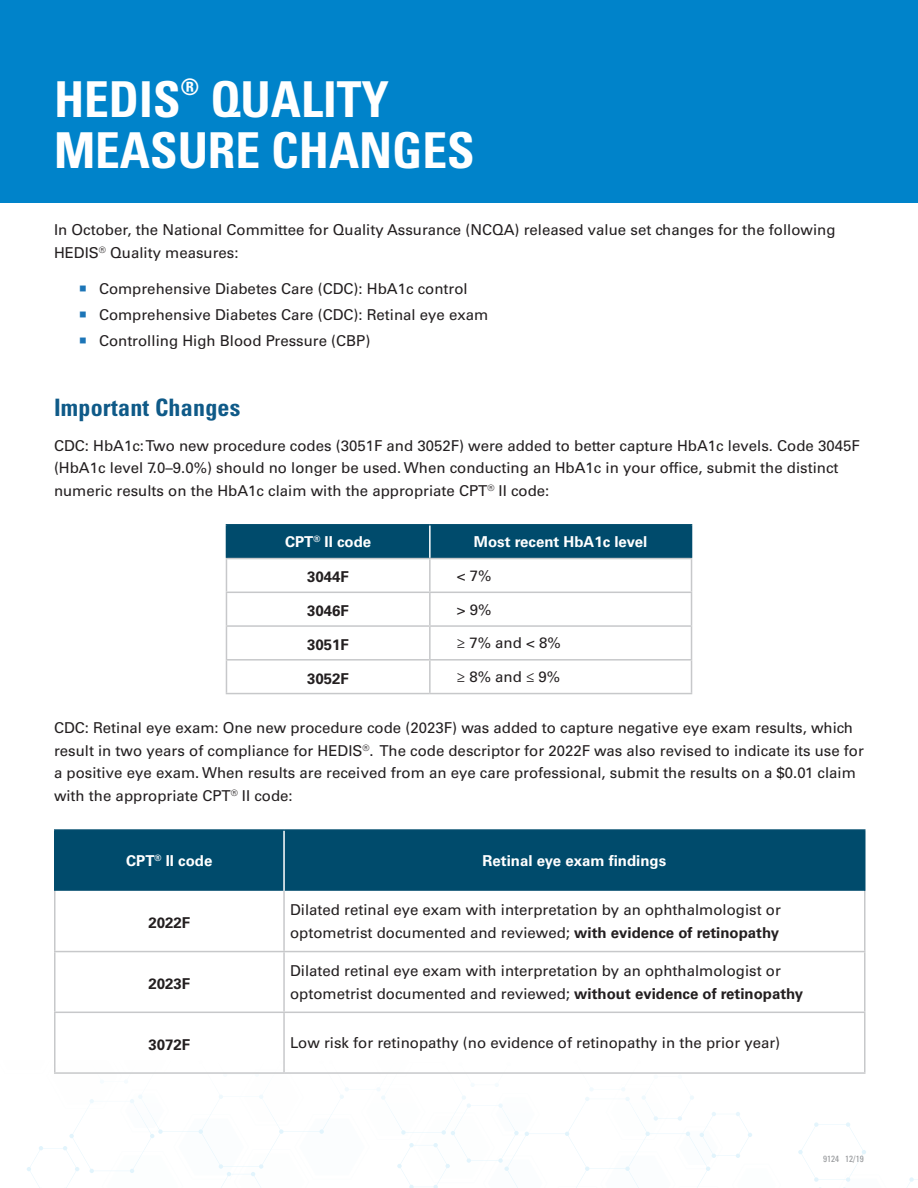
<style>
.page{position:relative;width:918px;height:1188px;background:#fff}
.page>*{position:absolute;margin:0;border:0;box-sizing:border-box;transform-origin:0 0}
.Heading_3{font:700 condensed 49.5px "Univers LT Std";color:#fff}
.Heading_2{font:700 condensed 24px "Univers LT Std";letter-spacing:.01em;color:#0f5a88}
.t1{font:15px/22.5px "Univers LT Std";color:#231f20}
.Table_Header_Labels{font:700 15px "Univers LT Std";color:#fff}
.Table_Body_Labels{font:700 15px "Univers LT Std";color:#231f20}
.MPI_text{font:condensed 9px "Univers LT Std";color:#939598}
.s1{color:#1c75b7}
.s2{font-weight:700}
</style>
<div class="page">
<svg style="left:27px;top:1084px;width:725px;height:104px"></svg>
<svg style="left:798px;top:1122px;width:120px;height:66px"></svg>
<div style="left:0;top:0;width:918px;height:202px;background:#0083ca"></div>
<div style="left:227px;top:526px;width:464px;height:32px;background:#004b6c"></div>
<hr style="left:226px;top:558px;width:204px;height:1px;background:#c7c8ca">
<hr style="left:226px;top:559px;width:1px;height:33px;background:#c7c8ca">
<hr style="left:430px;top:558px;width:262px;height:1px;background:#c7c8ca">
<hr style="left:429px;top:559px;width:2px;height:33px;background:#c7c8ca">
<hr style="left:691px;top:559px;width:1px;height:33px;background:#c7c8ca">
<hr style="left:226px;top:592px;width:204px;height:1px;background:#c7c8ca">
<hr style="left:226px;top:593px;width:1px;height:32px;background:#c7c8ca">
<hr style="left:430px;top:592px;width:262px;height:1px;background:#c7c8ca">
<hr style="left:429px;top:593px;width:2px;height:32px;background:#c7c8ca">
<hr style="left:691px;top:593px;width:1px;height:32px;background:#c7c8ca">
<hr style="left:226px;top:625px;width:204px;height:2px;background:#c7c8ca">
<hr style="left:226px;top:627px;width:1px;height:32px;background:#c7c8ca">
<hr style="left:430px;top:625px;width:262px;height:2px;background:#c7c8ca">
<hr style="left:429px;top:627px;width:2px;height:32px;background:#c7c8ca">
<hr style="left:691px;top:627px;width:1px;height:32px;background:#c7c8ca">
<hr style="left:226px;top:659px;width:204px;height:2px;background:#c7c8ca">
<hr style="left:226px;top:661px;width:1px;height:32px;background:#c7c8ca">
<hr style="left:430px;top:659px;width:262px;height:2px;background:#c7c8ca">
<hr style="left:429px;top:661px;width:2px;height:32px;background:#c7c8ca">
<hr style="left:691px;top:661px;width:1px;height:32px;background:#c7c8ca">
<hr style="left:226px;top:693px;width:204px;height:1px;background:#c7c8ca">
<hr style="left:430px;top:693px;width:262px;height:1px;background:#c7c8ca">
<hr style="left:226px;top:524px;width:204px;height:2px;background:#004b6c">
<hr style="left:226px;top:526px;width:1px;height:32px;background:#004b6c">
<hr style="left:430px;top:524px;width:262px;height:2px;background:#004b6c">
<hr style="left:691px;top:526px;width:1px;height:32px;background:#004b6c">
<hr style="left:429px;top:526px;width:2px;height:32px;background:#fff">
<div style="left:56px;top:831px;width:808px;height:60px;background:#004b6c"></div>
<hr style="left:54px;top:891px;width:2px;height:60px;background:#c7c8ca">
<hr style="left:283px;top:891px;width:2px;height:60px;background:#c7c8ca">
<hr style="left:864px;top:891px;width:2px;height:60px;background:#c7c8ca">
<hr style="left:54px;top:951px;width:230px;height:1px;background:#c7c8ca">
<hr style="left:54px;top:952px;width:2px;height:60px;background:#c7c8ca">
<hr style="left:284px;top:951px;width:582px;height:1px;background:#c7c8ca">
<hr style="left:283px;top:952px;width:2px;height:60px;background:#c7c8ca">
<hr style="left:864px;top:952px;width:2px;height:60px;background:#c7c8ca">
<hr style="left:54px;top:1012px;width:230px;height:1px;background:#c7c8ca">
<hr style="left:54px;top:1013px;width:2px;height:59px;background:#c7c8ca">
<hr style="left:284px;top:1012px;width:582px;height:1px;background:#c7c8ca">
<hr style="left:283px;top:1013px;width:2px;height:59px;background:#c7c8ca">
<hr style="left:864px;top:1013px;width:2px;height:59px;background:#c7c8ca">
<hr style="left:54px;top:1072px;width:230px;height:2px;background:#c7c8ca">
<hr style="left:284px;top:1072px;width:582px;height:2px;background:#c7c8ca">
<hr style="left:54px;top:829px;width:230px;height:2px;background:#004b6c">
<hr style="left:54px;top:831px;width:2px;height:60px;background:#004b6c">
<hr style="left:284px;top:829px;width:582px;height:2px;background:#004b6c">
<hr style="left:864px;top:831px;width:2px;height:60px;background:#004b6c">
<hr style="left:283px;top:831px;width:2px;height:60px;background:#fff">
<p class="Heading_3" style="left:54px;top:69px;width:337px">HEDIS<sup>®</sup> QUALITY</p>
<p class="Heading_3" style="left:54px;top:120px;width:422px">MEASURE CHANGES</p>
<p class="t1" style="left:54px;top:219px;width:783px">In October, the National Committee for Quality Assurance (NCQA) released value set changes for the following<br>HEDIS<sup>®</sup> Quality measures:</p>
<p class="t1" style="left:79px;top:278px;width:390px"><span class="s1">○</span> Comprehensive Diabetes Care (CDC): HbA1c control</p>
<p class="t1" style="left:79px;top:303px;width:411px"><span class="s1">○</span> Comprehensive Diabetes Care (CDC): Retinal eye exam</p>
<p class="t1" style="left:79px;top:329px;width:293px"><span class="s1">○</span> Controlling High Blood Pressure (CBP)</p>
<p class="Heading_2" style="left:54px;top:393px;width:188px">Important Changes</p>
<p class="t1" style="left:54px;top:434px;width:807px">CDC: HbA1c: Two new procedure codes (3051F and 3052F) were added to better capture HbA1c levels. Code 3045F (HbA1c level 7.0–9.0%) should no longer be used. When conducting an HbA1c in your office, submit the distinct numeric results on the HbA1c claim with the appropriate CPT<sup>®</sup> II code:</p>
<p class="Table_Header_Labels" style="left:285px;top:533px;width:88px">CPT<sup>®</sup> II code</p>
<p class="Table_Header_Labels" style="left:474px;top:533px;width:175px">Most recent HbA1c level</p>
<p class="Table_Body_Labels" style="left:307px;top:568px;width:43px">3044F</p>
<p class="t1" style="left:457px;top:564px;width:36px">&lt; 7%</p>
<p class="Table_Body_Labels" style="left:307px;top:602px;width:43px">3046F</p>
<p class="t1" style="left:457px;top:598px;width:36px">&gt; 9%</p>
<p class="Table_Body_Labels" style="left:307px;top:636px;width:43px">3051F</p>
<p class="t1" style="left:457px;top:632px;width:105px">≥ 7% and &lt; 8%</p>
<p class="Table_Body_Labels" style="left:307px;top:669px;width:43px">3052F</p>
<p class="t1" style="left:457px;top:666px;width:105px">≥ 8% and ≤ 9%</p>
<p class="t1" style="left:54px;top:717px;width:811px">CDC: Retinal eye exam: One new procedure code (2023F) was added to capture negative eye exam results, which result in two years of compliance for HEDIS<sup>®</sup>. The code descriptor for 2022F was also revised to indicate its use for a positive eye exam. When results are received from an eye care professional, submit the results on a $0.01 claim with the appropriate CPT<sup>®</sup> II code:</p>
<p class="Table_Header_Labels" style="left:126px;top:852px;width:88px">CPT<sup>®</sup> II code</p>
<p class="Table_Header_Labels" style="left:483px;top:852px;width:185px">Retinal eye exam findings</p>
<p class="Table_Body_Labels" style="left:149px;top:914px;width:43px">2022F</p>
<p class="Table_Body_Labels" style="left:149px;top:975px;width:43px">2023F</p>
<p class="t1" style="left:290px;top:899px;width:492px">Dilated retinal eye exam with interpretation by an ophthalmologist or optometrist documented and reviewed; <span class="s2">with evidence of retinopathy</span></p>
<p class="t1" style="left:290px;top:960px;width:515px">Dilated retinal eye exam with interpretation by an ophthalmologist or optometrist documented and reviewed; <span class="s2">without evidence of retinopathy</span></p>
<p class="Table_Body_Labels" style="left:149px;top:1035px;width:43px">3072F</p>
<p class="t1" style="left:290px;top:1032px;width:492px">Low risk for retinopathy (no evidence of retinopathy in the prior year)</p>
<p class="MPI_text" style="left:823px;top:1153px;width:42px">9124 12/19</p>
</div>
